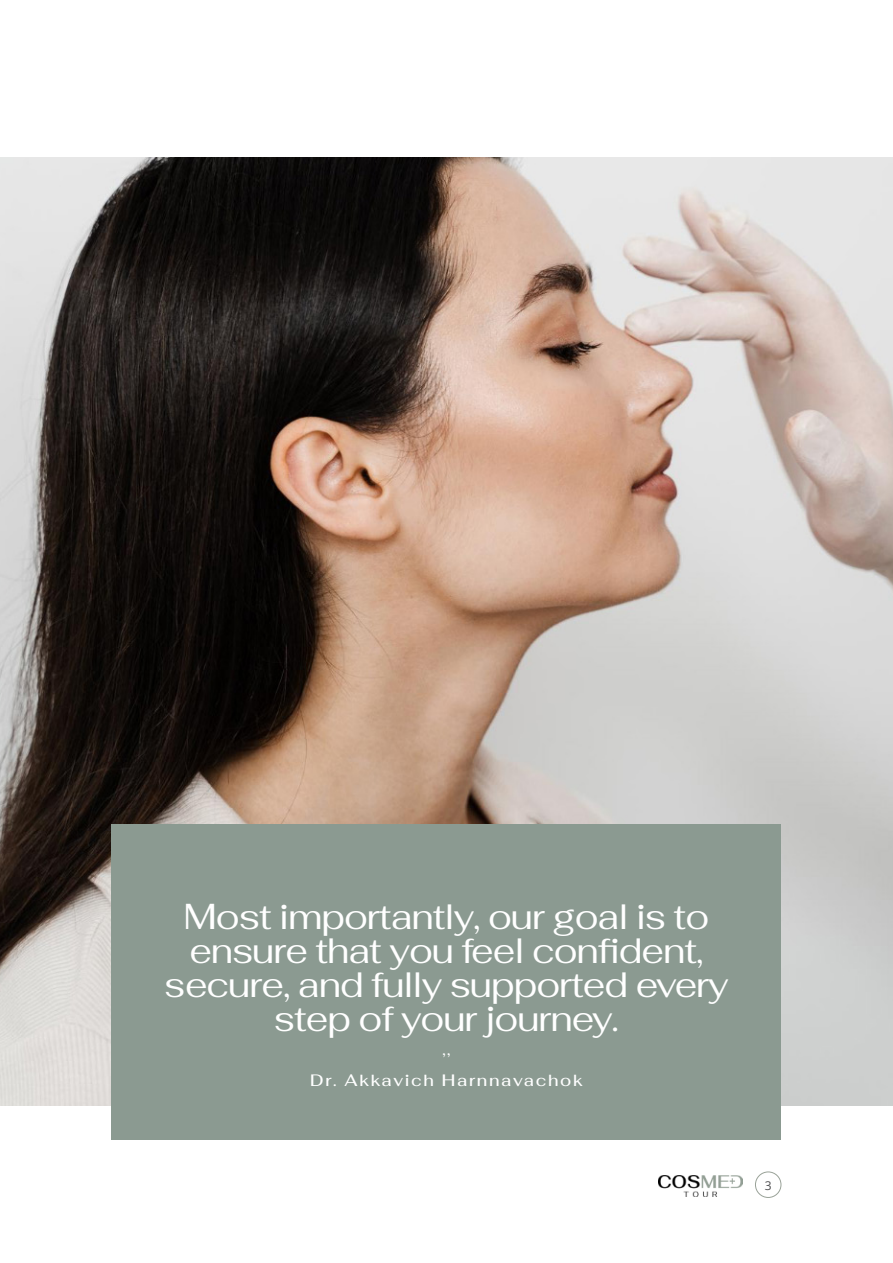
<style>
.page{position:relative;width:893px;height:1263px;background:#fff}
.page>*{position:absolute;margin:0;border:0;box-sizing:border-box;transform-origin:0 0}
.t1{font:36px/34px "Fahkwang";letter-spacing:-.03em;color:#fff;text-align:center}
.t2{font:500 16.5px/21px "Fahkwang";letter-spacing:.1em;color:#fff;text-align:center}
.t3{font:12px "Open Sans";color:#4c4c4e}
</style>
<div class="page">
<img style="left:0;top:158px;width:893px;height:947px">
<div style="left:112px;top:824px;width:669px;height:316px;background:#8b9a91"></div>
<div style="left:755px;top:1171px;width:26px;height:27px;border:1px solid #99a298;border-radius:50%"></div>
<img style="left:659px;top:1176px;width:84px;height:20px">
<p class="t1" style="left:164px;top:902px;width:566px">Most importantly, our goal is to ensure that you feel confident, secure, and fully supported every step of your journey.</p>
<p class="t2" style="left:310px;top:1049px;width:274px">’’<br>Dr. Akkavich Harnnavachok</p>
<p class="t3" style="left:765px;top:1181px;width:8px">3</p>
</div>
